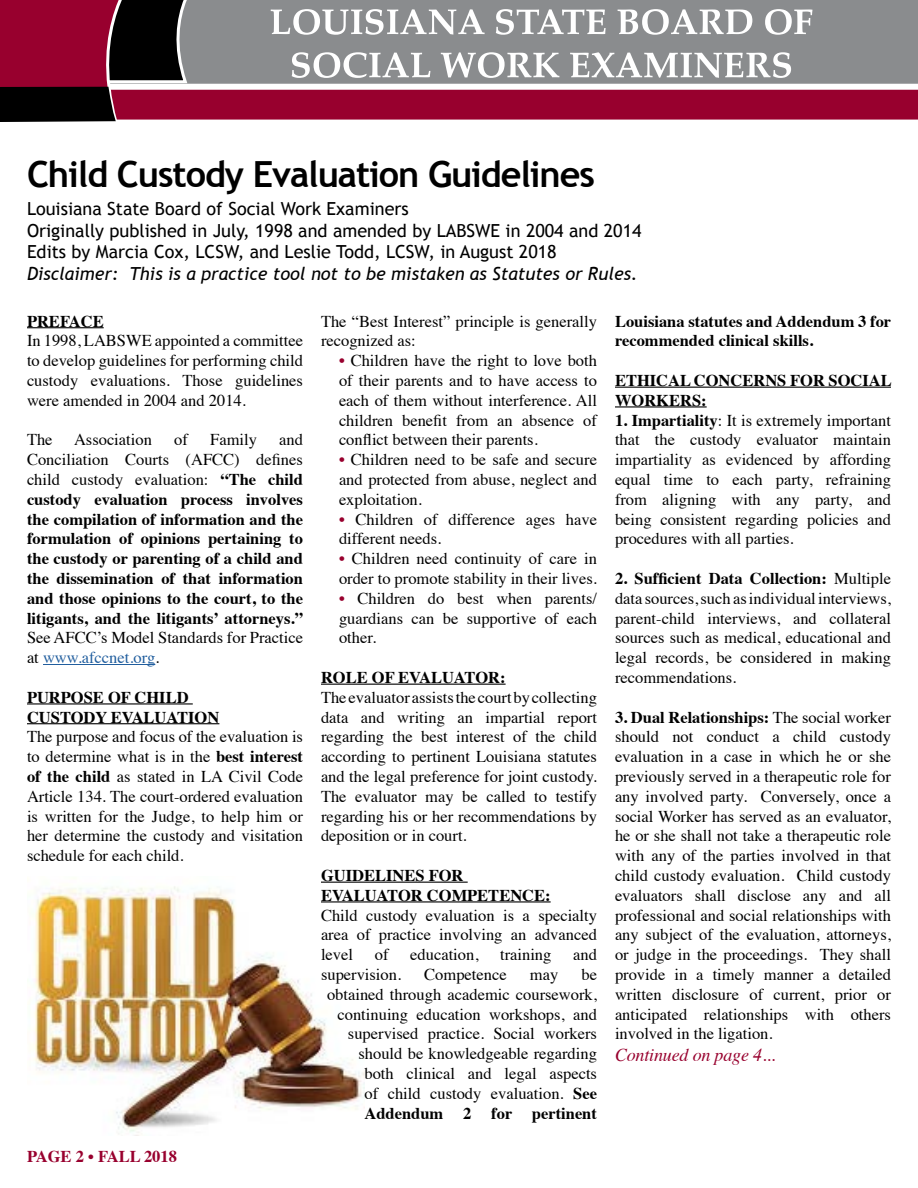
<style>
.page{position:relative;width:918px;height:1188px;background:#fff}
.page>*{position:absolute;margin:0;border:0;box-sizing:border-box;transform-origin:0 0}
.t1{font:700 36px "Trebuchet MS";letter-spacing:-.03em;color:#000}
.t2{font:18px/21.6px "Trebuchet MS";color:#000}
.t3{font:italic 18px "Trebuchet MS";color:#000}
.t4{font:italic 18px "Times";letter-spacing:-.01em;color:#98002e}
.t5{font:16.5px/19.8px "Times";color:#000;text-align:justify}
.t6{font:700 16.5px/19.8px "Times";color:#000}
.t7{font:700 16.5px "Times";color:#98002e}
.s1{font-weight:700}
.s2{color:#98002e}
.s3{font-weight:400}
.s4{color:#215e9e}
</style>
<div class="page">
<svg style="left:0;top:0;width:918px;height:122px;background:#966978"></svg>
<img style="left:34px;top:881px;width:331px;height:255px">
<hr style="left:27px;top:327px;width:77px;height:1px;background:#000">
<hr style="left:43px;top:664px;width:112px;height:1px;background:#215e9e">
<hr style="left:27px;top:703px;width:166px;height:2px;background:#000">
<hr style="left:27px;top:723px;width:192px;height:1px;background:#000">
<hr style="left:321px;top:684px;width:185px;height:1px;background:#000">
<hr style="left:321px;top:882px;width:147px;height:1px;background:#000">
<hr style="left:321px;top:901px;width:230px;height:2px;background:#000">
<hr style="left:615px;top:387px;width:276px;height:1px;background:#000">
<hr style="left:615px;top:406px;width:92px;height:2px;background:#000">
<h1 class="t1" style="left:27px;top:152px;width:569px">Child Custody Evaluation Guidelines</h1>
<p class="t2" style="left:27px;top:198px;width:616px">Louisiana State Board of Social Work Examiners<br>Originally published in July, 1998 and amended by LABSWE in 2004 and 2014<br>Edits by Marcia Cox, LCSW, and Leslie Todd, LCSW, in August 2018</p>
<p class="t3" style="left:27px;top:263px;width:612px">Disclaimer: This is a practice tool not to be mistaken as Statutes or Rules.</p>
<p class="t6" style="left:27px;top:309px;width:78px">PREFACE</p>
<p class="t5" style="left:27px;top:330px;width:278px">In 1998, LABSWE appointed a committee to develop guidelines for performing child custody evaluations. Those guidelines were amended in 2004 and 2014.</p>
<p class="t5" style="left:27px;top:429px;width:27px">The</p>
<p class="t5" style="left:74px;top:429px;width:79px">Association</p>
<p class="t5" style="left:174px;top:429px;width:15px">of</p>
<p class="t5" style="left:210px;top:429px;width:48px">Family</p>
<p class="t6" style="left:615px;top:309px;width:278px">Louisiana statutes and Addendum 3 for recommended clinical skills.</p>
<p class="t6" style="left:615px;top:369px;width:278px">ETHICAL CONCERNS FOR SOCIAL<br>WORKERS:</p>
<p class="t5" style="left:615px;top:409px;width:278px"><span class="s1">1. Impartiality</span>: It is extremely important that the custody evaluator maintain impartiality as evidenced by affording equal time to each party, refraining from aligning with any party, and being consistent regarding policies and procedures with all parties.</p>
<p class="t5" style="left:615px;top:567px;width:278px"><span class="s1">2. Sufficient Data Collection:</span> Multiple data sources, such as individual interviews, parent-child interviews, and collateral sources such as medical, educational and legal records, be considered in making recommendations.</p>
<p class="t5" style="left:615px;top:706px;width:278px"><span class="s1">3. Dual Relationships:</span> The social worker should not conduct a child custody evaluation in a case in which he or she previously served in a therapeutic role for any involved party. Conversely, once a social Worker has served as an evaluator, he or she shall not take a therapeutic role with any of the parties involved in that child custody evaluation. Child custody evaluators shall disclose any and all professional and social relationships with any subject of the evaluation, attorneys, or judge in the proceedings. They shall provide in a timely manner a detailed written disclosure of current, prior or anticipated relationships with others involved in the ligation.</p>
<p class="t4" style="left:615px;top:1039px;width:162px">Continued on page 4...</p>
<p class="t5" style="left:321px;top:310px;width:278px">The “Best Interest” principle is generally recognized as:</p>
<p class="t5" style="left:339px;top:349px;width:260px"><span class="s2">•</span> Children have the right to love both of their parents and to have access to each of them without interference. All children benefit from an absence of conflict between their parents.</p>
<p class="t5" style="left:339px;top:448px;width:260px"><span class="s2">•</span> Children need to be safe and secure and protected from abuse, neglect and exploitation.</p>
<p class="t5" style="left:339px;top:508px;width:260px"><span class="s2">•</span> Children of difference ages have different needs.</p>
<p class="t5" style="left:339px;top:547px;width:260px"><span class="s2">•</span> Children need continuity of care in order to promote stability in their lives.</p>
<p class="t5" style="left:339px;top:587px;width:260px"><span class="s2">•</span> Children do best when parents/ guardians can be supportive of each other.</p>
<p class="t6" style="left:321px;top:666px;width:186px">ROLE OF EVALUATOR:</p>
<p class="t5" style="left:321px;top:686px;width:278px">The evaluator assists the court by collecting data and writing an impartial report regarding the best interest of the child according to pertinent Louisiana statutes and the legal preference for joint custody.<br>The evaluator may be called to testify regarding his or her recommendations by deposition or in court.</p>
<p class="t6" style="left:321px;top:864px;width:231px">GUIDELINES FOR<br>EVALUATOR COMPETENCE:</p>
<p class="t5" style="left:321px;top:904px;width:278px">Child custody evaluation is a specialty area of practice involving an advanced level</p>
<p class="t6" style="left:27px;top:428px;width:278px;text-align:justify;text-indent:252px"><span class="s3">and Conciliation Courts (AFCC) defines child custody evaluation:</span> “The child custody evaluation process involves the compilation of information and the formulation of opinions pertaining to the custody or parenting of a child and the dissemination of that information and those opinions to the court, to the litigants, and the litigants’ attorneys.”</p>
<p class="t5" style="left:27px;top:627px;width:278px">See AFCC’s Model Standards for Practice at <span class="s4">www.afccnet.org</span>.</p>
<p class="t6" style="left:27px;top:686px;width:194px">PURPOSE OF CHILD<br>CUSTODY EVALUATION</p>
<p class="t5" style="left:27px;top:726px;width:278px">The purpose and focus of the evaluation is to determine what is in the <span class="s1">best interest of the child</span> as stated in LA Civil Code Article 134. The court-ordered evaluation is written for the Judge, to help him or her determine the custody and visitation schedule for each child.</p>
<p class="t5" style="left:375px;top:943px;width:15px">of</p>
<p class="t5" style="left:410px;top:943px;width:70px">education,</p>
<p class="t5" style="left:500px;top:943px;width:53px">training</p>
<p class="t5" style="left:573px;top:943px;width:25px">and</p>
<p class="t5" style="left:321px;top:963px;width:82px">supervision.</p>
<p class="t5" style="left:424px;top:963px;width:84px">Competence</p>
<p class="t5" style="left:530px;top:963px;width:30px">may</p>
<p class="t5" style="left:327px;top:963px;width:272px;text-align:right">be<br>obtained through academic coursework, continuing education workshops, and supervised practice. Social workers should be knowledgeable regarding both clinical and legal aspects<br>of child custody evaluation. <span class="s1">See<br>Addendum 2 for pertinent</span></p>
<p class="t7" style="left:27px;top:1140px;width:152px">PAGE 2 • FALL 2018</p>
</div>
